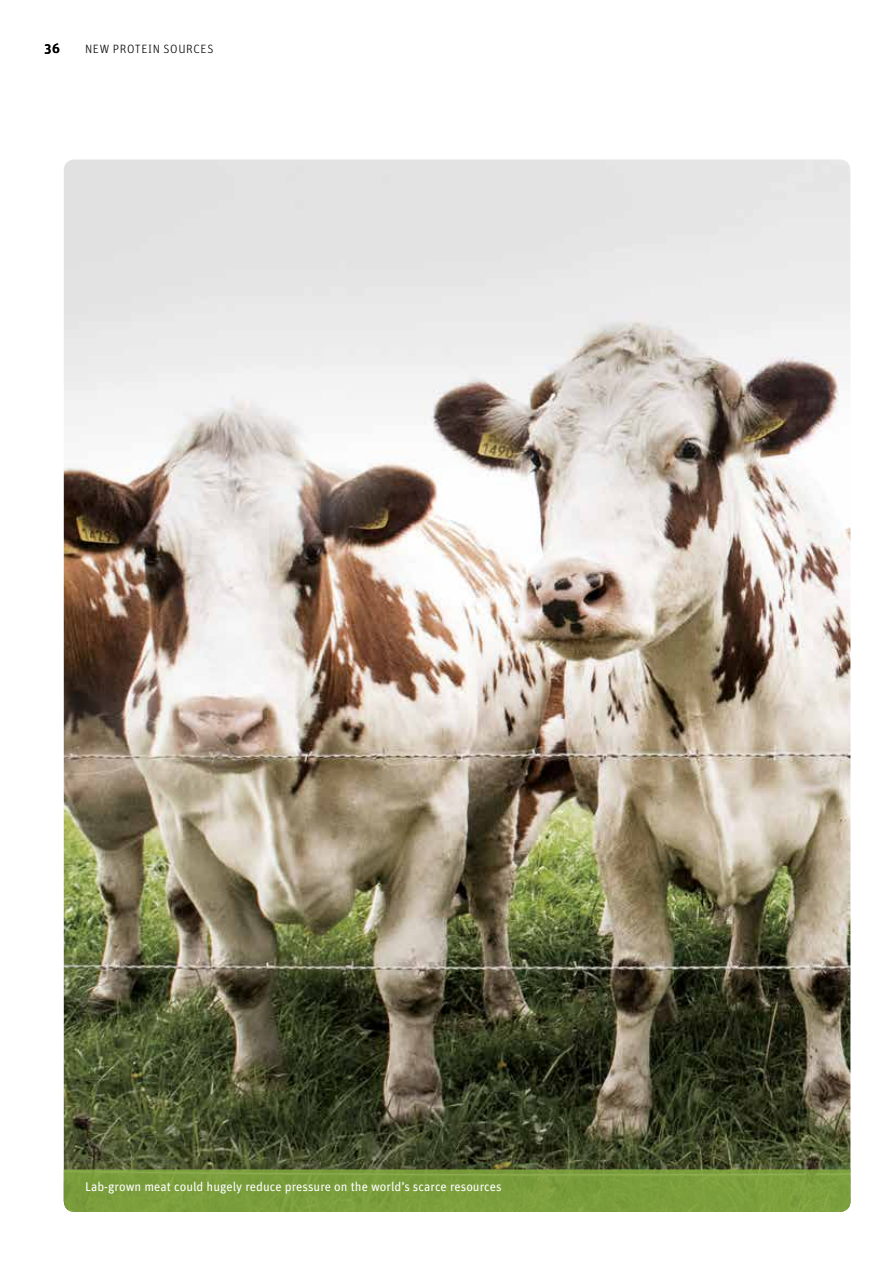
<style>
.page{position:relative;width:893px;height:1263px;background:#fff}
.page>*{position:absolute;margin:0;border:0;box-sizing:border-box;transform-origin:0 0}
.t1{font:500 13.5px "Unit Pro";color:#000}
.t2{font:12.75px "Unit Pro";color:#fff}
.t3{font:300 12px "Unit Pro";letter-spacing:.05em;color:#000}
</style>
<div class="page">
<img style="left:64px;top:159px;width:786px;height:1010px">
<svg style="left:64px;top:1169px;width:786px;height:43px;background:#7b9d3c"></svg>
<p class="t1" style="left:45px;top:39px;width:17px">36</p>
<p class="t3" style="left:85px;top:41px;width:130px">NEW PROTEIN SOURCES</p>
<p class="t2" style="left:85px;top:1177px;width:418px">Lab-grown meat could hugely reduce pressure on the world’s scarce resources</p>
</div>
